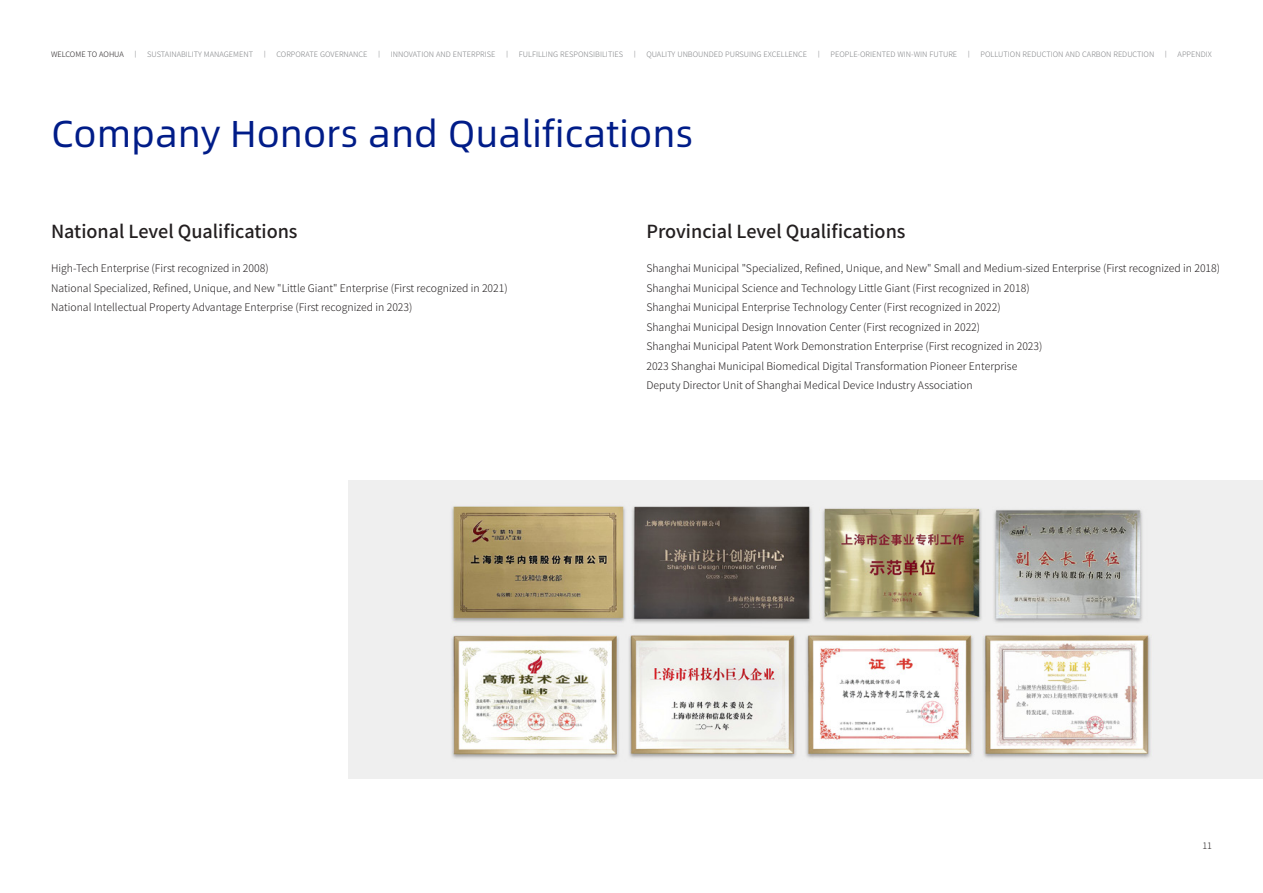
<style>
.page{position:relative;width:1263px;height:893px;background:#fff}
.page>*{position:absolute;margin:0;border:0;box-sizing:border-box;transform-origin:0 0}
.正文标题{font:37.5px "Alibaba Pu Hui Ti R";color:#001c88}
.正文标题2{font:500 18px "Source Han Sans CN";color:#231f20}
.正文内容{font:300 10.5px "Source Han Sans CN";color:#231f20}
.t1{font:300 9px "Source Han Sans CN";color:#231f20}
.t2{font:300 7.5px "Source Han Sans CN";color:#808285}
.s1{color:#231f20}
</style>
<div class="page">
<img style="left:349px;top:480px;width:914px;height:298px">
<p class="t2" style="left:51px;top:50px;width:1162px"><span class="s1">WELCOME TO AOHUA</span> 丨 SUSTAINABILITY MANAGEMENT 丨 CORPORATE GOVERNANCE 丨 INNOVATION AND ENTERPRISE 丨 FULFILLING RESPONSIBILITIES 丨 QUALITY UNBOUNDED PURSUING EXCELLENCE 丨 PEOPLE-ORIENTED WIN-WIN FUTURE 丨 POLLUTION REDUCTION AND CARBON REDUCTION 丨 APPENDIX</p>
<p class="正文标题" style="left:51px;top:105px;width:644px">Company Honors and Qualifications</p>
<p class="正文标题2" style="left:51px;top:221px;width:248px">National Level Qualifications</p>
<p class="正文内容" style="left:51px;top:262px;width:219px">High-Tech Enterprise (First recognized in 2008)</p>
<p class="正文内容" style="left:51px;top:282px;width:458px">National Specialized, Refined, Unique, and New "Little Giant" Enterprise (First recognized in 2021)</p>
<p class="正文内容" style="left:51px;top:301px;width:363px">National Intellectual Property Advantage Enterprise (First recognized in 2023)</p>
<p class="正文标题2" style="left:646px;top:221px;width:261px">Provincial Level Qualifications</p>
<p class="正文内容" style="left:646px;top:262px;width:575px">Shanghai Municipal "Specialized, Refined, Unique, and New" Small and Medium-sized Enterprise (First recognized in 2018)</p>
<p class="正文内容" style="left:646px;top:282px;width:385px">Shanghai Municipal Science and Technology Little Giant (First recognized in 2018)</p>
<p class="正文内容" style="left:646px;top:301px;width:356px">Shanghai Municipal Enterprise Technology Center (First recognized in 2022)</p>
<p class="正文内容" style="left:646px;top:321px;width:335px">Shanghai Municipal Design Innovation Center (First recognized in 2022)</p>
<p class="正文内容" style="left:646px;top:340px;width:398px">Shanghai Municipal Patent Work Demonstration Enterprise (First recognized in 2023)</p>
<p class="正文内容" style="left:646px;top:360px;width:372px">2023 Shanghai Municipal Biomedical Digital Transformation Pioneer Enterprise</p>
<p class="正文内容" style="left:646px;top:379px;width:328px">Deputy Director Unit of Shanghai Medical Device Industry Association</p>
<p class="t1" style="left:1202px;top:841px;width:11px">11</p>
</div>
